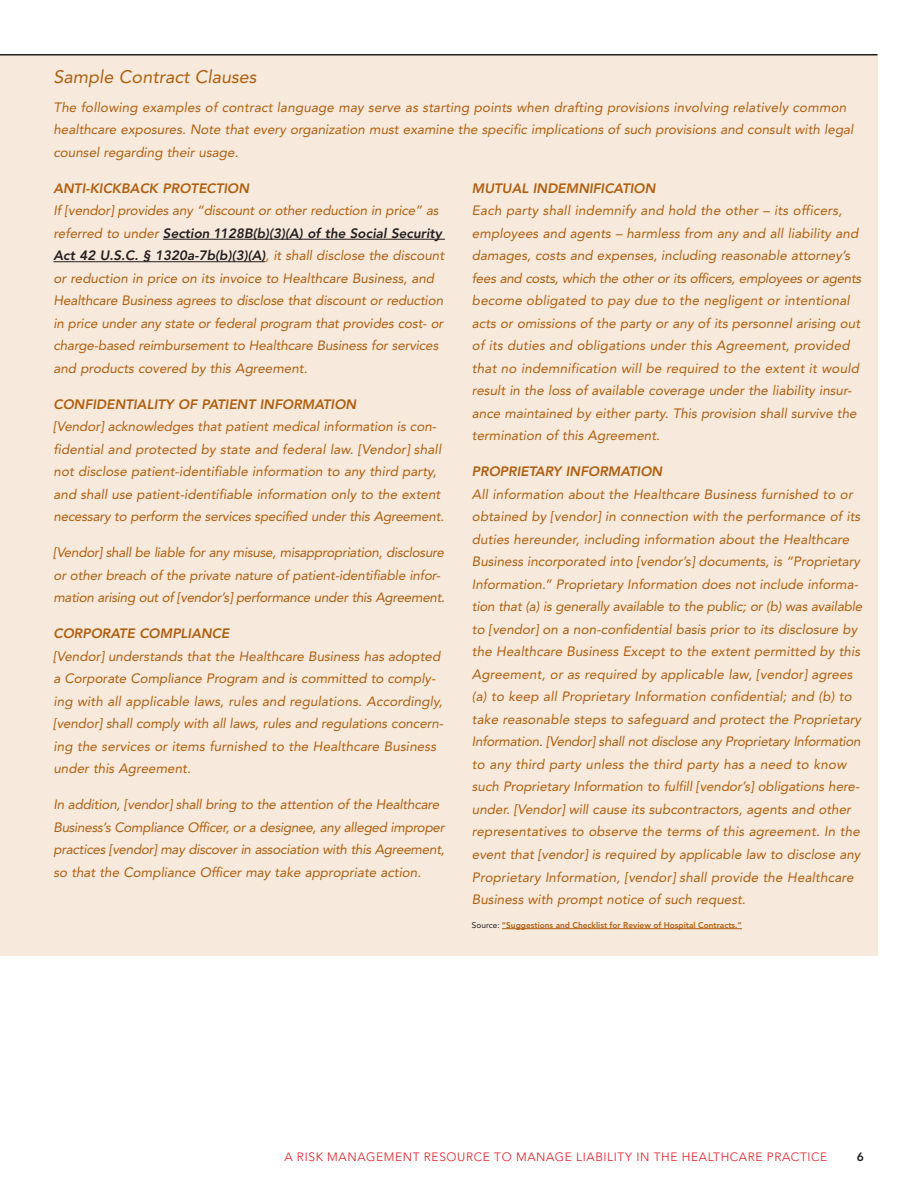
<style>
.page{position:relative;width:918px;height:1188px;background:#fff}
.page>*{position:absolute;margin:0;border:0;box-sizing:border-box;transform-origin:0 0}
.t1{font:italic 18px "Avenir";color:#b05f0f}
.t2{font:italic 13.5px/22.5px "Avenir";color:#b05f0f}
.t3{font:italic 13.5px/22.5px "Avenir";letter-spacing:-.02em;color:#b05f0f}
.t4{font:italic 800 13.5px "Avenir";color:#b05f0f}
.t5{font:300 12px "Avenir";letter-spacing:.05em;color:#e51a23}
.t6{font:800 12px "Avenir";color:#231f20}
.t7{font:800 8.25px "Avenir";color:#b05f0f}
.s1{font-weight:800;color:#231f20}
.s2{font-weight:400;color:#231f20}
</style>
<div class="page">
<div style="left:0;top:56px;width:878px;height:900px;background:#f7e9db"></div>
<hr style="left:163px;top:239px;width:282px;height:1px;background:#231f20">
<hr style="left:53px;top:261px;width:212px;height:1px;background:#231f20">
<hr style="left:502px;top:928px;width:240px;height:1px;background:#b05f0f">
<hr style="left:0;top:54px;width:878px;height:2px;background:#231f20">
<h1 class="t1" style="left:53px;top:66px;width:205px">Sample Contract Clauses</h1>
<p class="t2" style="left:53px;top:96px;width:802px">The following examples of contract language may serve as starting points when drafting provisions involving relatively common healthcare exposures. Note that every organization must examine the specific implications of such provisions and consult with legal counsel regarding their usage.</p>
<p class="t4" style="left:53px;top:180px;width:197px">ANTI-KICKBACK PROTECTION</p>
<p class="t2" style="left:53px;top:200px;width:392px">If [vendor] provides any “discount or other reduction in price” as referred to under <span class="s1">Section 1128B(b)(3)(A) of the Social Security Act 42 U.S.C. § 1320a-7b(b)(3)(A)</span>, it shall disclose the discount or reduction in price on its invoice to Healthcare Business, and Healthcare Business agrees to disclose that discount or reduction in price under any state or federal program that provides cost- or charge-based reimbursement to Healthcare Business for services and products covered by this Agreement.</p>
<p class="t4" style="left:53px;top:396px;width:304px">CONFIDENTIALITY OF PATIENT INFORMATION</p>
<p class="t2" style="left:53px;top:416px;width:392px">[Vendor] acknowledges that patient medical information is con&shy;fidential and protected by state and federal law. [Vendor] shall not disclose patient-identifiable information to any third party, and shall use patient-identifiable information only to the extent necessary to perform the services specified under this Agreement.</p>
<p class="t3" style="left:53px;top:542px;width:393px">[Vendor] shall be liable for any misuse, misappropriation, disclosure or other breach of the private nature of patient-identifiable infor&shy;mation arising out of [vendor’s] performance under this Agreement.</p>
<p class="t4" style="left:53px;top:626px;width:177px">CORPORATE COMPLIANCE</p>
<p class="t2" style="left:53px;top:645px;width:391px">[Vendor] understands that the Healthcare Business has adopted a Corporate Compliance Program and is committed to comply&shy;ing with all applicable laws, rules and regulations. Accordingly, [vendor] shall comply with all laws, rules and regulations concern&shy;ing the services or items furnished to the Healthcare Business under this Agreement.</p>
<p class="t3" style="left:53px;top:794px;width:393px">In addition, [vendor] shall bring to the attention of the Healthcare Business’s Compliance Officer, or a designee, any alleged improper practices [vendor] may discover in association with this Agreement, so that the Compliance Officer may take appropriate action.</p>
<p class="t4" style="left:472px;top:180px;width:185px">MUTUAL INDEMNIFICATION</p>
<p class="t2" style="left:472px;top:200px;width:391px">Each party shall indemnify and hold the other – its officers, employees and agents – harmless from any and all liability and damages, costs and expenses, including reasonable attorney’s fees and costs, which the other or its officers, employees or agents become obligated to pay due to the negligent or intentional acts or omissions of the party or any of its personnel arising out of its duties and obligations under this Agreement, provided that no indemnification will be required to the extent it would result in the loss of available coverage under the liability insur&shy;ance maintained by either party. This provision shall survive the termination of this Agreement.</p>
<p class="t4" style="left:472px;top:464px;width:192px">PROPRIETARY INFORMATION</p>
<p class="t2" style="left:472px;top:483px;width:392px">All information about the Healthcare Business furnished to or obtained by [vendor] in connection with the performance of its duties hereunder, including information about the Healthcare Business incorporated into [vendor’s] documents, is “Proprietary Information.” Proprietary Information does not include informa&shy;tion that (a) is generally available to the public; or (b) was available to [vendor] on a non-confidential basis prior to its disclosure by the Healthcare Business Except to the extent permitted by this Agreement, or as required by applicable law, [vendor] agrees (a) to keep all Proprietary Information confidential; and (b) to take reasonable steps to safeguard and protect the Proprietary Information. [Vendor] shall not disclose any Proprietary Information to any third party unless the third party has a need to know such Proprietary Information to fulfill [vendor’s] obligations here&shy;under. [Vendor] will cause its subcontractors, agents and other representatives to observe the terms of this agreement. In the event that [vendor] is required by applicable law to disclose any Proprietary Information, [vendor] shall provide the Healthcare Business with prompt notice of such request.</p>
<p class="t7" style="left:472px;top:920px;width:271px"><span class="s2">Source:</span> “Suggestions and Checklist for Review of Hospital Contracts.”</p>
<p class="t5" style="left:284px;top:1150px;width:544px">A RISK MANAGEMENT RESOURCE TO MANAGE LIABILITY IN THE HEALTHCARE PRACTICE</p>
<p class="t6" style="left:857px;top:1150px;width:9px">6</p>
</div>
